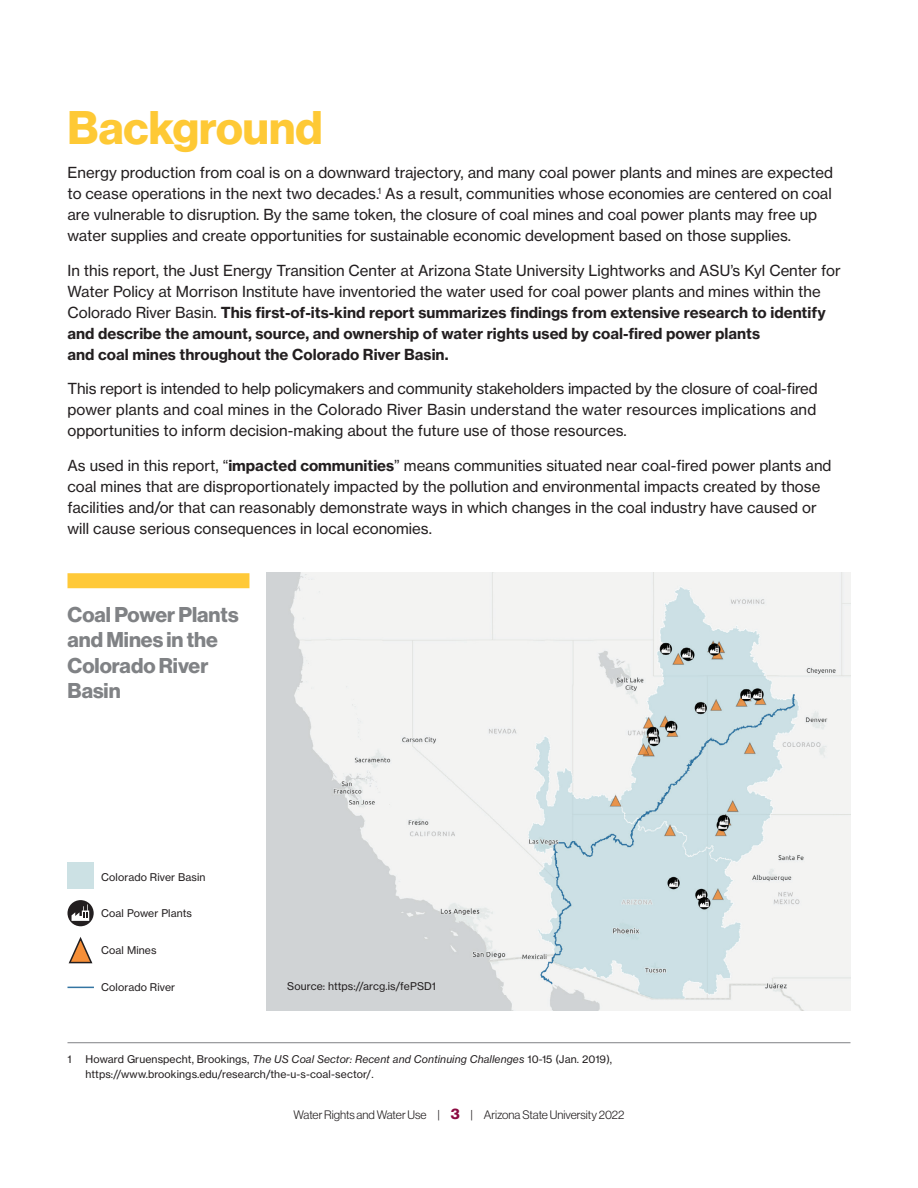
<style>
.page{position:relative;width:918px;height:1188px;background:#fff}
.page>*{position:absolute;margin:0;border:0;box-sizing:border-box;transform-origin:0 0}
.t1{font:46.05px "N Haas Grotesk DS Pro 75 Bd";color:#fec935}
.t2{font:21px/25.5px "N Haas Grotesk DS Pro 75 Bd";color:#808285}
.t3{font:15px/21px "N Haas Grotesk TX Pro 55 Rg";color:#231f20}
.t4{font:15px/21px "N Haas Grotesk TX Pro 75 Bd";color:#231f20}
.t5{font:12px "N Haas Grotesk DS Pro 45 Lt";color:#231f20}
.t6{font:10.5px "N Haas Grotesk TX Pro 55 Rg";letter-spacing:.01em;color:#231f20}
.t7{font:10.5px "N Haas Grotesk TX Pro 56 It";letter-spacing:.01em;color:#231f20}
.s1{font-family:"N Haas Grotesk TX Pro 55 Rg"}
.s2{font-family:"N Haas Grotesk TX Pro 75 Bd"}
.s3{font-family:"N Haas Grotesk DS Pro 75 Bd";font-size:15px;color:#8c0b42}
</style>
<div class="page">
<div style="left:68px;top:573px;width:181px;height:15px;background:#ffc938"></div>
<hr style="left:68px;top:1042px;width:782px;height:1px;background:#808285">
<img style="left:267px;top:573px;width:583px;height:438px">
<svg style="left:68px;top:900px;width:26px;height:26px"></svg>
<svg style="left:68px;top:937px;width:25px;height:27px"></svg>
<svg style="left:72px;top:904px;width:17px;height:17px"></svg>
<div style="left:68px;top:862px;width:26px;height:27px;background:#cce1e4"></div>
<svg style="left:68px;top:987px;width:26px;height:1px"></svg>
<h1 class="t1" style="left:68px;top:100px;width:256px">Background</h1>
<p class="t3" style="left:67px;top:162px;width:767px">Energy production from coal is on a downward trajectory, and many coal power plants and mines are expected to cease operations in the next two decades.<sup>1</sup> As a result, communities whose economies are centered on coal are vulnerable to disruption. By the same token, the closure of coal mines and coal power plants may free up water supplies and create opportunities for sustainable economic development based on those supplies.</p>
<p class="t3" style="left:67px;top:260px;width:775px">In this report, the Just Energy Transition Center at Arizona State University Lightworks and ASU’s Kyl Center for<br>Water Policy at Morrison Institute have inventoried the water used for coal power plants and mines within the</p>
<p class="t4" style="left:67px;top:302px;width:760px"><span class="s1">Colorado River Basin.</span> This first-of-its-kind report summarizes findings from extensive research to identify and describe the amount, source, and ownership of water rights used by coal-fired power plants<br>and coal mines throughout the Colorado River Basin.</p>
<p class="t3" style="left:67px;top:378px;width:752px;text-align:justify">This report is intended to help policymakers and community stakeholders impacted by the closure of coal-fired power plants and coal mines in the Colorado River Basin understand the water resources implications and opportunities to inform decision-making about the future use of those resources.</p>
<p class="t3" style="left:67px;top:455px;width:766px">As used in this report, “<span class="s2">impacted communities</span>” means communities situated near coal-fired power plants and coal mines that are disproportionately impacted by the pollution and environmental impacts created by those facilities and/or that can reasonably demonstrate ways in which changes in the coal industry have caused or will cause serious consequences in local economies.</p>
<h2 class="t2" style="left:68px;top:602px;width:173px">Coal Power Plants and Mines in the<br>Colorado River<br>Basin</h2>
<p class="t6" style="left:101px;top:870px;width:106px">Colorado River Basin</p>
<p class="t6" style="left:101px;top:907px;width:92px">Coal Power Plants</p>
<p class="t6" style="left:101px;top:944px;width:57px">Coal Mines</p>
<p class="t6" style="left:101px;top:981px;width:75px">Colorado River</p>
<p class="t6" style="left:287px;top:980px;width:150px">Source: https://arcg.is/fePSD1</p>
<p class="t6" style="left:68px;top:1053px;width:6px">1</p>
<p class="t7" style="left:86px;top:1053px;width:528px"><span class="s1">Howard Gruenspecht, Brookings,</span> The US Coal Sector: Recent and Continuing Challenges <span class="s1">10-15 (Jan. 2019),</span></p>
<p class="t6" style="left:86px;top:1068px;width:288px">https://www.brookings.edu/research/the-u-s-coal-sector/.</p>
<p class="t5" style="left:294px;top:1108px;width:332px">Water Rights and Water Use | <span class="s3">3</span> | Arizona State University 2022</p>
</div>
